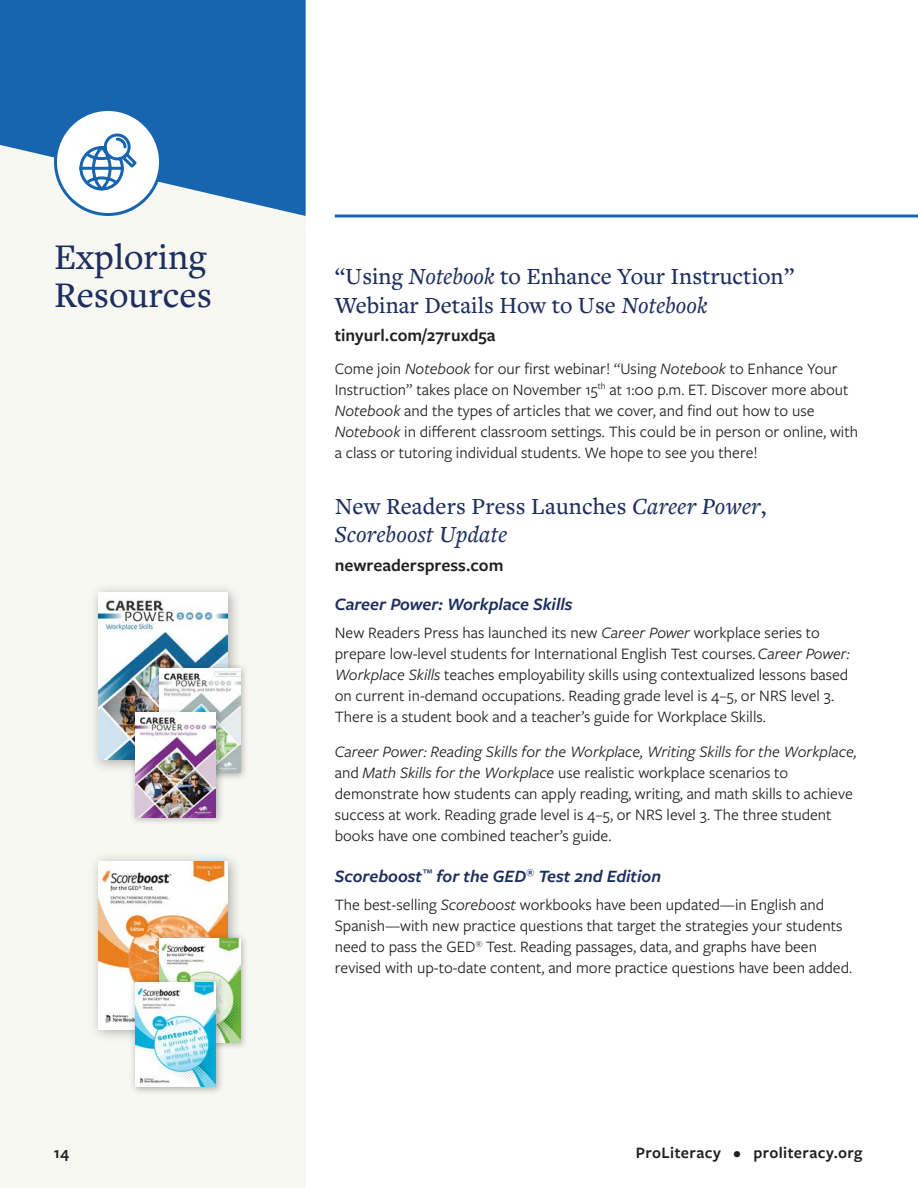
<style>
.page{position:relative;width:918px;height:1188px;background:#fff}
.page>*{position:absolute;margin:0;border:0;box-sizing:border-box;transform-origin:0 0}
.Section_title{font:500 37.5px/37.5px "Freight Text Pro";color:#1e2f5f}
.t1{font:500 24px/28.8px "Freight Text Pro";color:#1e2f5f}
.t2{font:italic 500 24px/28.8px "Freight Text Pro";letter-spacing:.005em;color:#1e2f5f}
.t3{font:italic 600 18px "Freight Sans Pro";color:#1e2f5f}
.Resource_url{font:600 18px "Freight Sans Pro";color:#231f20}
.body_paragraph{font:16.5px/21px "Freight Sans Pro";color:#231f20}
.t4{font:600 16.5px "Freight Sans Pro";letter-spacing:.02em;color:#231f20}
.s1{font-style:italic}
.s2{font-style:normal}
</style>
<div class="page">
<div style="left:0;top:0;width:306px;height:1188px;background:#f8f8f3"></div>
<svg style="left:0;top:0;width:306px;height:216px;background:#3377b7"></svg>
<div style="left:56px;top:110px;width:104px;height:104px;background:#fff;border-radius:50%"></div>
<div style="left:54px;top:108px;width:108px;height:108px;border:3px solid #1865af;border-radius:50%"></div>
<svg style="left:79px;top:133px;width:58px;height:58px"></svg>
<hr style="left:335px;top:214px;width:583px;height:3px;background:#1865af">
<div style="left:89px;top:852px;width:152px;height:191px;background:#231f20;opacity:.35"></div>
<img style="left:98px;top:862px;width:130px;height:167px">
<div style="left:154px;top:932px;width:95px;height:119px;background:#231f20;opacity:.35"></div>
<img style="left:160px;top:938px;width:80px;height:105px">
<div style="left:129px;top:977px;width:95px;height:119px;background:#231f20;opacity:.35"></div>
<img style="left:135px;top:983px;width:81px;height:104px">
<div style="left:89px;top:583px;width:152px;height:190px;background:#231f20;opacity:.35"></div>
<img style="left:98px;top:592px;width:130px;height:168px">
<div style="left:154px;top:663px;width:95px;height:118px;background:#231f20;opacity:.35"></div>
<img style="left:160px;top:668px;width:80px;height:105px">
<div style="left:129px;top:707px;width:95px;height:119px;background:#231f20;opacity:.35"></div>
<img style="left:135px;top:713px;width:81px;height:104px">
<p class="Section_title" style="left:54px;top:237px;width:159px">Exploring<br>Resources</p>
<h2 class="t1" style="left:335px;top:261px;width:461px">“Using <span class="s1">Notebook</span> to Enhance Your Instruction”<br>Webinar Details How to Use <span class="s1">Notebook</span></h2>
<p class="Resource_url" style="left:335px;top:323px;width:162px">tinyurl.com/27ruxd5a</p>
<p class="body_paragraph" style="left:335px;top:357px;width:525px">Come join <span class="s1">Notebook</span> for our first webinar! “Using <span class="s1">Notebook</span> to Enhance Your Instruction” takes place on November 15<sup>th</sup> at 1:00 p.m. ET. Discover more about <span class="s1">Notebook</span> and the types of articles that we cover, and find out how to use <span class="s1">Notebook</span> in different classroom settings. This could be in person or online, with a class or tutoring individual students. We hope to see you there!</p>
<h2 class="t2" style="left:335px;top:491px;width:433px"><span class="s2">New Readers Press Launches</span> Career Power<span class="s2">,<br></span>Scoreboost Update</h2>
<p class="Resource_url" style="left:335px;top:553px;width:170px">newreaderspress.com</p>
<h3 class="t3" style="left:335px;top:592px;width:239px">Career Power: Workplace Skills</h3>
<p class="body_paragraph" style="left:335px;top:621px;width:517px">New Readers Press has launched its new <span class="s1">Career Power</span> workplace series to prepare low-level students for International English Test courses. <span class="s1">Career Power:<br>Workplace Skills</span> teaches employability skills using contextualized lessons based on current in-demand occupations. Reading grade level is 4–5, or NRS level 3.<br>There is a student book and a teacher’s guide for Workplace Skills.</p>
<p class="body_paragraph" style="left:335px;top:740px;width:524px"><span class="s1">Career Power: Reading Skills for the Workplace, Writing Skills for the Workplace, </span>and <span class="s1">Math Skills for the Workplace</span> use realistic workplace scenarios to demonstrate how students can apply reading, writing, and math skills to achieve success at work. Reading grade level is 4–5, or NRS level 3. The three student books have one combined teacher’s guide.</p>
<h3 class="t3" style="left:335px;top:865px;width:328px">Scoreboost<sup>™</sup> for the GED<sup>®</sup> Test 2nd Edition</h3>
<p class="body_paragraph" style="left:335px;top:894px;width:519px">The best-selling <span class="s1">Scoreboost</span> workbooks have been updated—in English and Spanish—with new practice questions that target the strategies your students need to pass the GED<sup>®</sup> Test. Reading passages, data, and graphs have been revised with up-to-date content, and more practice questions have been added.</p>
<p class="t4" style="left:54px;top:1141px;width:17px">14</p>
<p class="t4" style="left:636px;top:1141px;width:228px">ProLiteracy • proliteracy.org</p>
</div>
